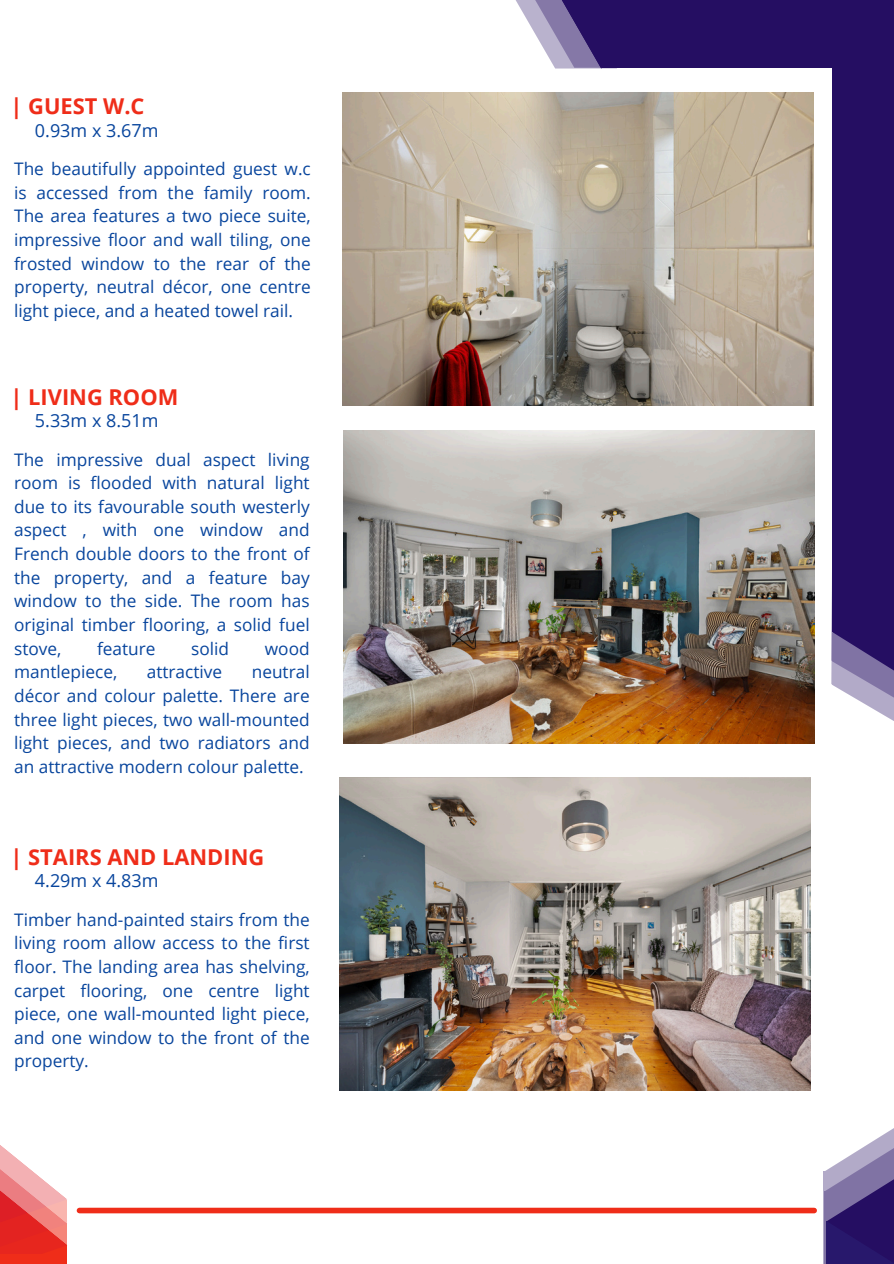
<style>
.page{position:relative;width:894px;height:1264px;background:#fff}
.page>*{position:absolute;margin:0;border:0;box-sizing:border-box;transform-origin:0 0}
.t1{font:700 21.9px "Open Sans";color:#ef2d19}
.t2{font:18px "Open Sans";color:#08459d}
.t3{font:17.25px/23.7px "Open Sans";color:#08459d;text-align:justify}
</style>
<div class="page">
<svg style="left:515px;top:0;width:13px;height:21px"></svg>
<svg style="left:528px;top:0;width:27px;height:68px;fill:#b9b2cd"></svg>
<div style="left:602px;top:0;width:291px;height:68px;background:#250e62"></div>
<svg style="left:831px;top:585px;width:62px;height:136px"></svg>
<div style="left:832px;top:0;width:61px;height:631px;background:#250e62"></div>
<svg style="left:832px;top:631px;width:61px;height:60px"></svg>
<svg style="left:555px;top:0;width:62px;height:69px"></svg>
<svg style="left:823px;top:1129px;width:70px;height:134px"></svg>
<svg style="left:0;top:1145px;width:67px;height:118px"></svg>
<div style="left:79px;top:1207px;width:735px;height:6px;background:#ef2d19"></div>
<img style="left:342px;top:93px;width:471px;height:312px">
<img style="left:343px;top:430px;width:471px;height:313px">
<img style="left:340px;top:777px;width:470px;height:313px">
<p class="t1" style="left:11px;top:91px;width:135px">| GUEST W.C</p>
<p class="t2" style="left:35px;top:118px;width:125px">0.93m x 3.67m</p>
<h1 class="t3" style="left:14px;top:156px;width:298px">The beautifully appointed guest w.c is accessed from the family room.<br>The area features a two piece suite, impressive floor and wall tiling, one frosted window to the rear of the property, neutral décor, one centre light piece, and a heated towel rail.</h1>
<p class="t1" style="left:11px;top:381px;width:169px">| LIVING ROOM</p>
<p class="t2" style="left:35px;top:408px;width:125px">5.33m x 8.51m</p>
<h1 class="t3" style="left:14px;top:447px;width:297px">The impressive dual aspect living room is flooded with natural light due to its favourable south westerly aspect , with one window and French double doors to the front of the property, and a feature bay window to the side. The room has original timber flooring, a solid fuel stove,</h1>
<h1 class="t3" style="left:97px;top:636px;width:60px">feature</h1>
<h1 class="t3" style="left:191px;top:636px;width:39px">solid</h1>
<h1 class="t3" style="left:265px;top:636px;width:46px">wood</h1>
<h1 class="t3" style="left:14px;top:659px;width:105px">mantlepiece,</h1>
<h1 class="t3" style="left:147px;top:659px;width:77px">attractive</h1>
<h1 class="t3" style="left:14px;top:659px;width:297px;text-indent:237px">neutral décor and colour palette. There are three light pieces, two wall-mounted light pieces, and two radiators and an attractive modern colour palette.</h1>
<p class="t1" style="left:11px;top:841px;width:255px">| STAIRS AND LANDING</p>
<p class="t2" style="left:35px;top:868px;width:125px">4.29m x 4.83m</p>
<p class="t3" style="left:14px;top:907px;width:297px">Timber hand-painted stairs from the living room allow access to the first floor. The landing area has shelving, carpet flooring, one centre light piece, one wall-mounted light piece, and one window to the front of the property.</p>
</div>
